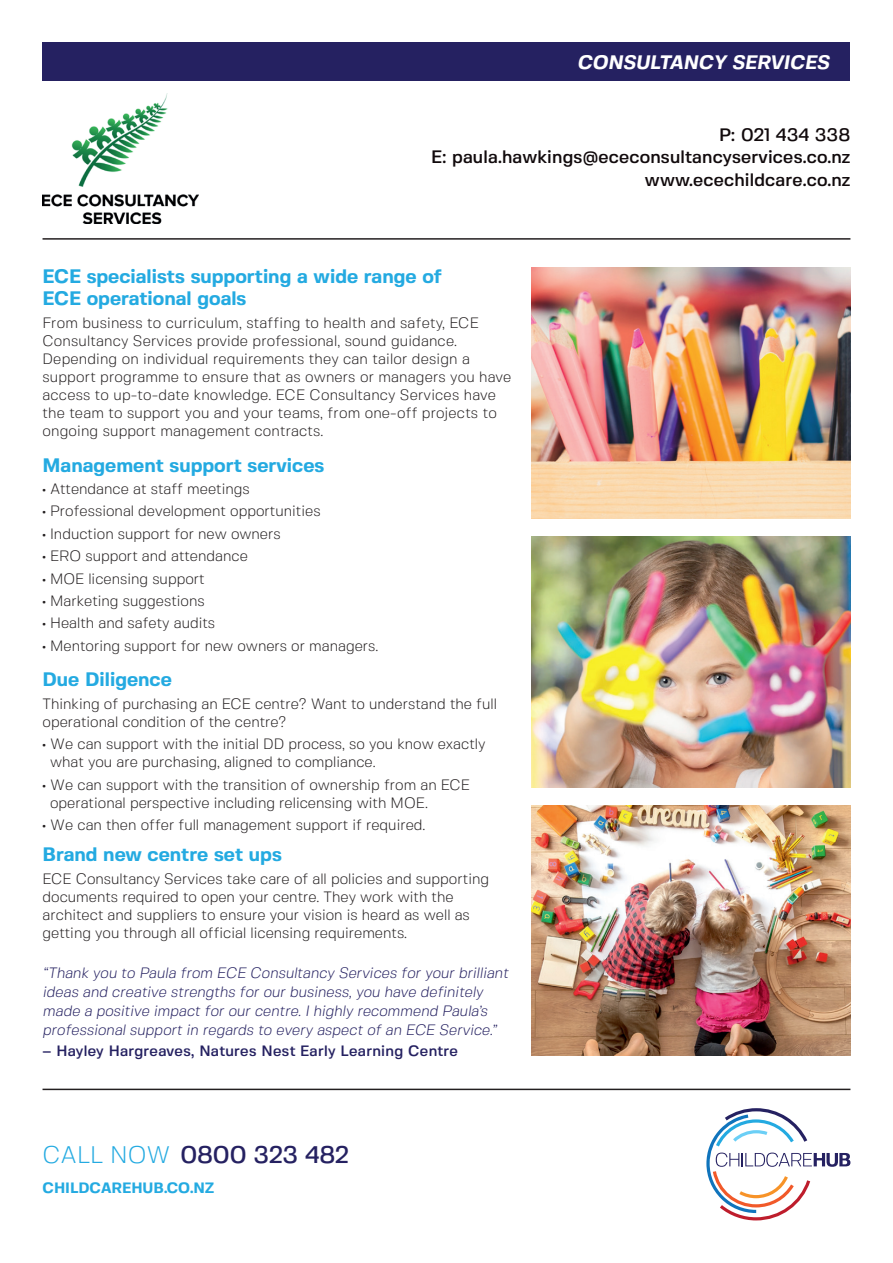
<style>
.page{position:relative;width:893px;height:1263px;background:#fff}
.page>*{position:absolute;margin:0;border:0;box-sizing:border-box;transform-origin:0 0}
.t1{font:500 24px "Fivo Sans";color:#252161}
.t2{font:700 19.5px/22.6px "Fivo Sans";color:#24aae1}
.t3{font:italic 700 19.5px "Fivo Sans";color:#fff}
.t4{font:500 18px/22.5px "Fivo Sans";letter-spacing:.01em;color:#110a0c;text-align:right}
.t5{font:300 15px/18.1px "Fivo Sans";color:#231f20}
.t6{font:italic 300 15px/18.9px "Fivo Sans";color:#252161}
.t7{font:500 15px "Fivo Sans";letter-spacing:.02em;color:#252161}
.t8{font:700 15px "Fivo Sans";color:#24aae1}
.s1{font-weight:700}
.s2{font-weight:300;color:#24aae1}
</style>
<div class="page">
<div style="left:43px;top:43px;width:807px;height:38px;background:#252161"></div>
<svg style="left:706px;top:1108px;width:144px;height:112px"></svg>
<hr style="left:43px;top:238px;width:807px;height:2px;background:#231f20">
<hr style="left:43px;top:1089px;width:807px;height:1px;background:#231f20">
<img style="left:531px;top:805px;width:319px;height:251px">
<img style="left:531px;top:536px;width:319px;height:251px">
<img style="left:531px;top:268px;width:319px;height:251px">
<img style="left:43px;top:94px;width:155px;height:129px">
<h2 class="t3" style="left:577px;top:50px;width:253px">CONSULTANCY SERVICES</h2>
<p class="t4" style="left:431px;top:123px;width:421px">P: 021 434 338<br>E: paula.hawkings@ececonsultancyservices.co.nz www.ecechildcare.co.nz</p>
<h2 class="t2" style="left:43px;top:264px;width:401px">ECE specialists supporting a wide range of<br>ECE operational goals</h2>
<p class="t5" style="left:43px;top:313px;width:470px">From business to curriculum, staffing to health and safety, ECE Consultancy Services provide professional, sound guidance.<br>Depending on individual requirements they can tailor design a support programme to ensure that as owners or managers you have access to up-to-date knowledge. ECE Consultancy Services have the team to support you and your teams, from one-off projects to ongoing support management contracts.</p>
<h2 class="t2" style="left:43px;top:453px;width:283px">Management support services</h2>
<p class="t5" style="left:43px;top:480px;width:209px"><span class="s1">•</span> Attendance at staff meetings</p>
<p class="t5" style="left:43px;top:502px;width:280px"><span class="s1">•</span> Professional development opportunities</p>
<p class="t5" style="left:43px;top:524px;width:240px"><span class="s1">•</span> Induction support for new owners</p>
<p class="t5" style="left:43px;top:547px;width:207px"><span class="s1">•</span> ERO support and attendance</p>
<p class="t5" style="left:43px;top:569px;width:164px"><span class="s1">•</span> MOE licensing support</p>
<p class="t5" style="left:43px;top:592px;width:164px"><span class="s1">•</span> Marketing suggestions</p>
<p class="t5" style="left:43px;top:614px;width:174px"><span class="s1">•</span> Health and safety audits</p>
<p class="t5" style="left:43px;top:636px;width:337px"><span class="s1">•</span> Mentoring support for new owners or managers.</p>
<h2 class="t2" style="left:43px;top:668px;width:131px">Due Diligence</h2>
<p class="t5" style="left:43px;top:694px;width:456px">Thinking of purchasing an ECE centre? Want to understand the full operational condition of the centre?</p>
<p class="t5" style="left:50px;top:735px;width:437px;text-indent:-8px"><span class="s1">•</span> We can support with the initial DD process, so you know exactly what you are purchasing, aligned to compliance.</p>
<p class="t5" style="left:50px;top:775px;width:421px;text-indent:-8px"><span class="s1">•</span> We can support with the transition of ownership from an ECE operational perspective including relicensing with MOE.</p>
<p class="t5" style="left:43px;top:816px;width:384px"><span class="s1">•</span> We can then offer full management support if required.</p>
<h2 class="t2" style="left:43px;top:843px;width:241px">Brand new centre set ups</h2>
<p class="t5" style="left:43px;top:869px;width:448px">ECE Consultancy Services take care of all policies and supporting documents required to open your centre. They work with the architect and suppliers to ensure your vision is heard as well as getting you through all official licensing requirements.</p>
<p class="t6" style="left:43px;top:963px;width:467px">“Thank you to Paula from ECE Consultancy Services for your brilliant ideas and creative strengths for our business, you have definitely made a positive impact for our centre. I highly recommend Paula’s professional support in regards to every aspect of an ECE Service.”</p>
<p class="t7" style="left:43px;top:1041px;width:417px">– Hayley Hargreaves, Natures Nest Early Learning Centre</p>
<h1 class="t1" style="left:43px;top:1140px;width:308px"><span class="s2">CALL NOW</span> 0800 323 482</h1>
<p class="t8" style="left:43px;top:1179px;width:173px">CHILDCAREHUB.CO.NZ</p>
</div>
